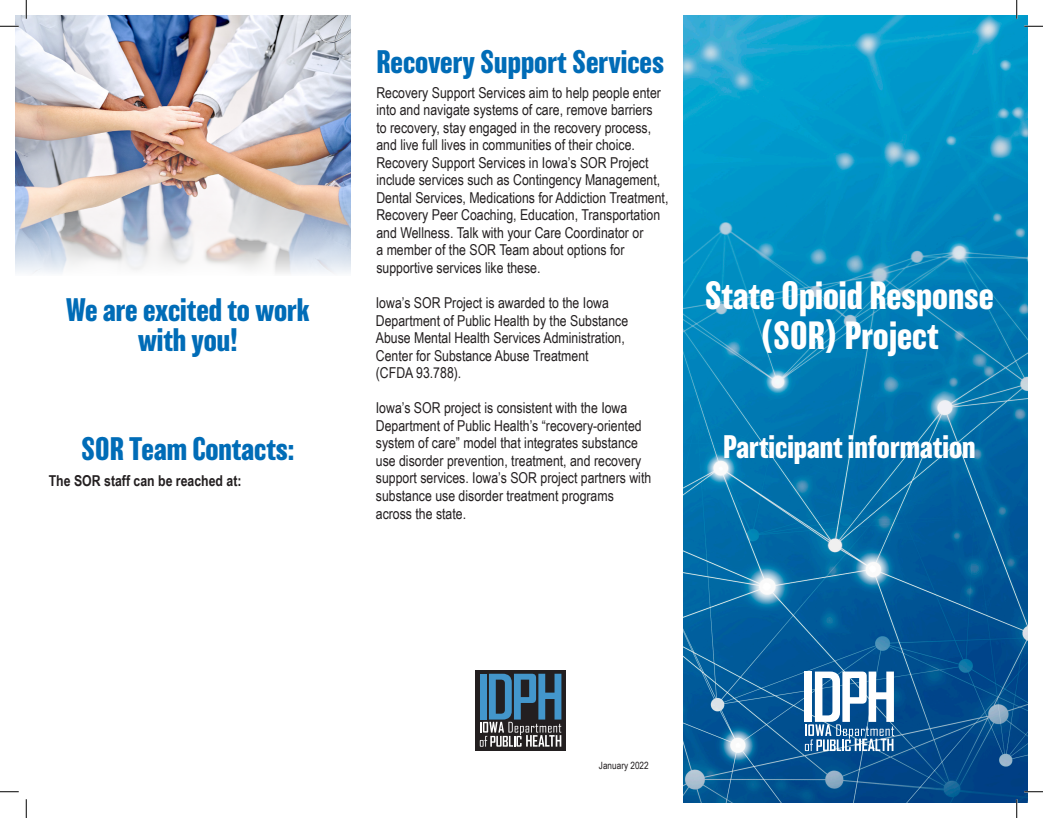
<style>
.page{position:relative;width:1043px;height:818px;background:#fff}
.page>*{position:absolute;margin:0;border:0;box-sizing:border-box;transform-origin:0 0}
.t1{font:700 36.25px/40px "Balboa";color:#fff;text-align:center}
.t2{font:700 30px/30px "Balboa";color:#006cb7;text-align:center}
.t3{font:700 30px "Balboa";color:#fff}
.t4{font:15px/17.5px "Arial Narrow";color:#231f20}
.t5{font:700 15px "Arial Narrow";color:#231f20}
.t6{font:10px "Arial Narrow";color:#231f20}
</style>
<div class="page">
<img style="left:683px;top:15px;width:345px;height:787px">
<img style="left:15px;top:15px;width:335px;height:258px">
<div style="left:475px;top:669px;width:90px;height:81px;background:#231f20"></div>
<svg style="left:480px;top:673px;width:81px;height:73px"></svg>
<svg style="left:804px;top:671px;width:90px;height:80px"></svg>
<svg style="left:0;top:25px;width:19px;height:2px"></svg>
<svg style="left:1024px;top:25px;width:18px;height:2px"></svg>
<svg style="left:0;top:791px;width:19px;height:1px"></svg>
<svg style="left:1024px;top:790px;width:18px;height:2px"></svg>
<svg style="left:25px;top:0;width:2px;height:19px"></svg>
<svg style="left:25px;top:799px;width:2px;height:19px"></svg>
<svg style="left:1015px;top:0;width:2px;height:19px"></svg>
<svg style="left:1015px;top:799px;width:2px;height:19px"></svg>
<p class="t2" style="left:66px;top:295px;width:245px">We are excited to work with you!</p>
<p class="t2" style="left:81px;top:434px;width:215px">SOR Team Contacts:</p>
<p class="t5" style="left:49px;top:469px;width:194px">The SOR staff can be reached at:</p>
<p class="t2" style="left:376px;top:47px;width:289px">Recovery Support Services</p>
<p class="t4" style="left:376px;top:83px;width:293px">Recovery Support Services aim to help people enter into and navigate systems of care, remove barriers<br>to recovery, stay engaged in the recovery process, and live full lives in communities of their choice.<br>Recovery Support Services in Iowa’s SOR Project include services such as Contingency Management, Dental Services, Medications for Addiction Treatment, Recovery Peer Coaching, Education, Transportation and Wellness. Talk with your Care Coordinator or<br>a member of the SOR Team about options for supportive services like these.</p>
<p class="t4" style="left:376px;top:293px;width:254px">Iowa’s SOR Project is awarded to the Iowa Department of Public Health by the Substance Abuse Mental Health Services Administration, Center for Substance Abuse Treatment (CFDA 93.788).</p>
<p class="t4" style="left:376px;top:398px;width:277px">Iowa’s SOR project is consistent with the Iowa Department of Public Health’s “recovery-oriented system of care” model that integrates substance use disorder prevention, treatment, and recovery support services. Iowa’s SOR project partners with substance use disorder treatment programs across the state.</p>
<p class="t1" style="left:704px;top:276px;width:291px">State Opioid Response (SOR) Project</p>
<p class="t3" style="left:723px;top:429px;width:254px">Participant information</p>
<p class="t6" style="left:599px;top:758px;width:51px">January 2022</p>
</div>
